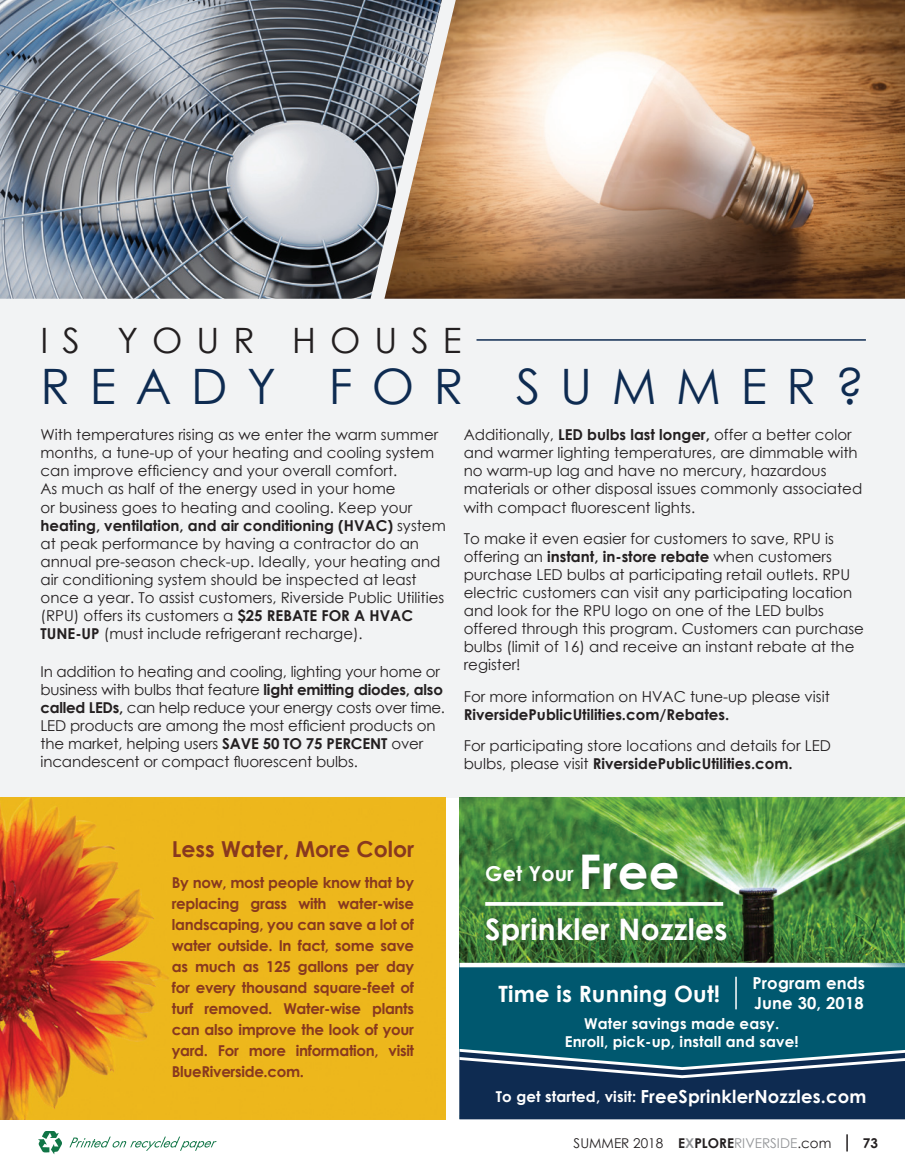
<style>
.page{position:relative;width:905px;height:1175px;background:#fff}
.page>*{position:absolute;margin:0;border:0;box-sizing:border-box;transform-origin:0 0}
.t1{font:48.9px "Century Gothic";letter-spacing:.4em;color:#0e2b51}
.t2{font:700 47.85px "Century Gothic";color:#fff}
.t3{font:34.95px "Century Gothic";letter-spacing:.4em;color:#231f20}
.t4{font:700 29.55px "Century Gothic";letter-spacing:.01em;color:#fff}
.t5{font:700 22.5px "Century Gothic";letter-spacing:.01em;color:#fff}
.t6{font:700 22.05px "Century Gothic";color:#88391f}
.t7{font:700 20.55px "Century Gothic";letter-spacing:.01em;color:#fff}
.t8{font:700 18px "Century Gothic";letter-spacing:.01em;color:#fff}
.t9{font:700 16.5px/19.8px "Century Gothic";letter-spacing:.01em;color:#fff}
.t10{font:15px/18px "Century Gothic";color:#231f20}
.t11{font:700 15px/21px "Century Gothic";letter-spacing:-.02em;color:#88391f;text-align:justify}
.t12{font:700 15px/18px "Century Gothic";letter-spacing:.01em;color:#fff;text-align:center}
.t13{font:700 15px "Century Gothic";color:#231f20}
.t14{font:13.5px "Century Gothic";color:#231f20}
.t15{font:700 13.5px "Century Gothic";color:#231f20}
.s1{font-weight:700}
.s2{font-size:15px}
.s3{font-weight:700;color:#939598}
.s4{color:#939598}
</style>
<div class="page">
<div style="left:0;top:0;width:904px;height:797px;background:#f2f3f4"></div>
<svg style="left:846px;top:1134px;width:1px;height:17px"></svg>
<img style="left:39px;top:1131px;width:23px;height:23px">
<svg style="left:69px;top:1136px;width:148px;height:14px"></svg>
<div style="left:459px;top:820px;width:445px;height:299px;background:#00586f"></div>
<img style="left:459px;top:797px;width:445px;height:165px">
<img style="left:0;top:797px;width:445px;height:322px">
<div style="left:477px;top:909px;width:258px;height:46px;background:#231f20;opacity:.25"></div>
<hr style="left:485px;top:902px;width:238px;height:3px;background:#fff">
<div style="left:459px;top:962px;width:445px;height:5px;background:#fff"></div>
<svg style="left:459px;top:1048px;width:445px;height:72px;background:#214464"></svg>
<hr style="left:735px;top:976px;width:1px;height:33px;background:#fff">
<img style="left:442px;top:0;width:462px;height:299px">
<img style="left:0;top:0;width:442px;height:299px">
<hr style="left:476px;top:339px;width:389px;height:2px;background:#0e2b51">
<h3 class="t3" style="left:40px;top:316px;width:422px">IS YOUR HOUSE</h3>
<h1 class="t1" style="left:40px;top:352px;width:825px">READY FOR SUMMER?</h1>
<p class="t10" style="left:40px;top:426px;width:407px">With temperatures rising as we enter the warm summer months, a tune-up of your heating and cooling system can improve efficiency and your overall comfort.<br>As much as half of the energy used in your home<br>or business goes to heating and cooling. Keep your <span class="s1">heating, ventilation, and air conditioning (HVAC)</span> system at peak performance by having a contractor do an annual pre-season check-up. Ideally, your heating and air conditioning system should be inspected at least once a year. To assist customers, Riverside Public Utilities (RPU) offers its customers a <span class="s1">$25 REBATE FOR A HVAC TUNE-UP</span> (must include refrigerant recharge).</p>
<p class="t10" style="left:40px;top:662px;width:406px">In addition to heating and cooling, lighting your home or business with bulbs that feature <span class="s1">light emitting diodes, also called LEDs,</span> can help reduce your energy costs over time.<br>LED products are among the most efficient products on the market, helping users <span class="s1">SAVE 50 TO 75 PERCENT</span> over incandescent or compact fluorescent bulbs.</p>
<p class="t10" style="left:464px;top:426px;width:400px">Additionally, <span class="s1">LED bulbs last longer,</span> offer a better color and warmer lighting temperatures, are dimmable with no warm-up lag and have no mercury, hazardous materials or other disposal issues commonly associated with compact fluorescent lights.</p>
<p class="t10" style="left:464px;top:529px;width:401px">To make it even easier for customers to save, RPU is offering an <span class="s1">instant, in-store rebate</span> when customers purchase LED bulbs at participating retail outlets. RPU electric customers can visit any participating location and look for the RPU logo on one of the LED bulbs offered through this program. Customers can purchase bulbs (limit of 16) and receive an instant rebate at the register!</p>
<p class="t10" style="left:464px;top:687px;width:367px">For more information on HVAC tune-up please visit</p>
<p class="t13" style="left:464px;top:702px;width:267px">RiversidePublicUtilities.com/Rebates.</p>
<p class="t10" style="left:464px;top:736px;width:368px">For participating store locations and details for LED bulbs, please visit <span class="s1">RiversidePublicUtilities.com.</span></p>
<h3 class="t6" style="left:172px;top:832px;width:244px">Less Water, More Color</h3>
<p class="t11" style="left:172px;top:871px;width:244px">By now, most people know that by replacing grass with water-wise landscaping, you can save a lot of water outside. In fact, some save as much as 125 gallons per day for every thousand square-feet of turf removed. Water-wise plants can also improve the look of your yard. For more information, visit BlueRiverside.com.</p>
<h3 class="t7" style="left:485px;top:857px;width:90px">Get Your</h3>
<h2 class="t2" style="left:578px;top:835px;width:102px">Free</h2>
<h3 class="t4" style="left:485px;top:907px;width:244px">Sprinkler Nozzles</h3>
<h3 class="t5" style="left:498px;top:976px;width:223px">Time is Running Out!</h3>
<p class="t9" style="left:752px;top:972px;width:114px">Program ends<br>June 30, 2018</p>
<p class="t12" style="left:564px;top:1013px;width:235px">Water savings made easy.<br>Enroll, pick-up, install and save!</p>
<p class="t8" style="left:496px;top:1082px;width:372px"><span class="s2">To get started, visit:</span> FreeSprinklerNozzles.com</p>
<p class="t14" style="left:573px;top:1133px;width:259px">SUMMER 2018 <span class="s1">E</span><span class="s3">X</span><span class="s1">PLORE</span><span class="s4">RIVERSIDE</span>.com</p>
<p class="t15" style="left:862px;top:1132px;width:17px">73</p>
</div>
